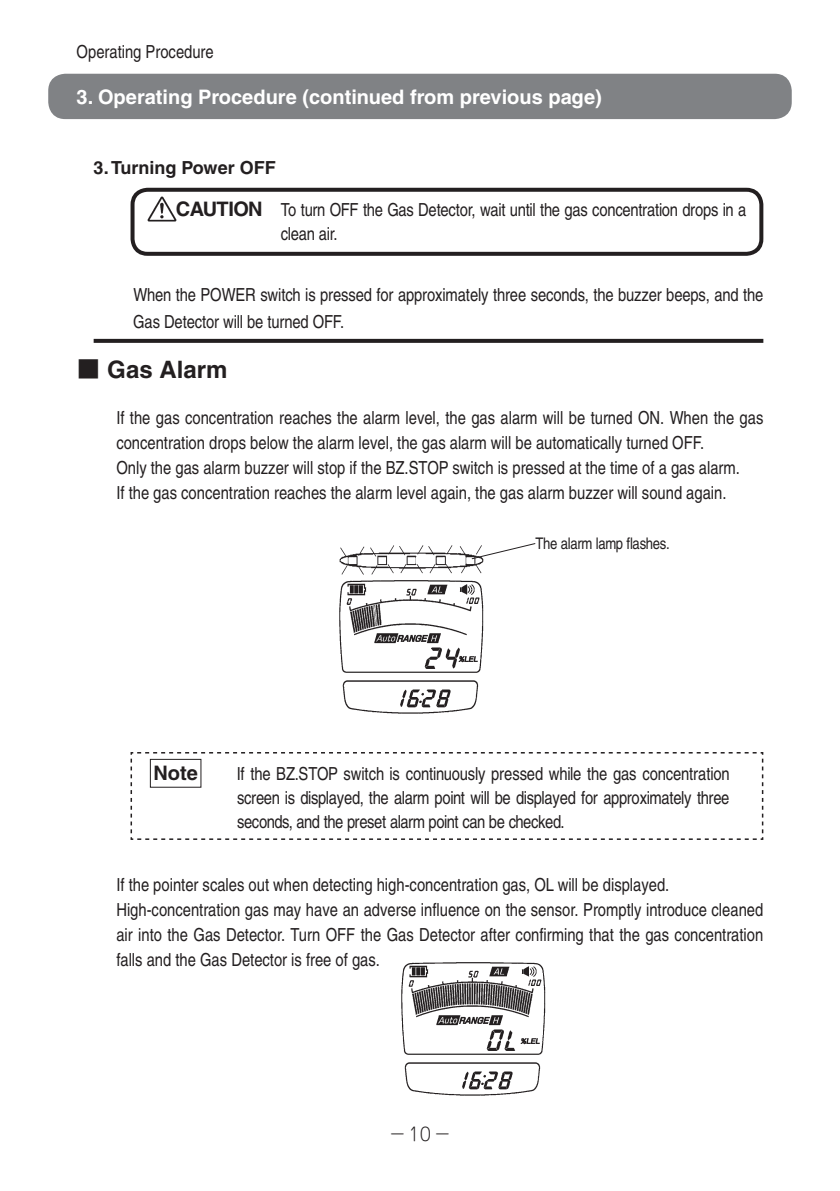
<style>
.page{position:relative;width:840px;height:1191px;background:#fff}
.page>*{position:absolute;margin:0;border:0;box-sizing:border-box;transform-origin:0 0}
.t1{font:700 24px "Helvetica";color:#231f20}
.t2{font:700 20px "Helvetica";color:#fff}
.t3{font:700 20px "Helvetica";color:#231f20}
.t4{font:condensed 18px/25px "Helvetica";color:#231f20}
.t5{font:700 18px "Helvetica";color:#231f20}
.t6{font:300 18px "Jun 101 Pro";color:#231f20}
.t7{font:condensed 16px "Helvetica";letter-spacing:-.02em;color:#231f20}
.s1{font-weight:700;font-stretch:normal;font-size:20px}
.s2{font-family:"Koz Go Pro";font-weight:800}
</style>
<div class="page">
<div style="left:48px;top:74px;width:743px;height:45px;background:#808285;border-radius:17px"></div>
<svg style="left:130px;top:752px;width:633px;height:88px"></svg>
<div style="left:130px;top:188px;width:633px;height:68px;border:4px solid #231f20;border-radius:15px"></div>
<img style="left:147px;top:196px;width:29px;height:26px">
<svg style="left:94px;top:339px;width:669px;height:4px;background:#2a2627"></svg>
<img style="left:401px;top:962px;width:145px;height:134px">
<img style="left:339px;top:580px;width:145px;height:134px">
<img style="left:339px;top:546px;width:145px;height:28px">
<svg style="left:471px;top:543px;width:64px;height:16px"></svg>
<p class="t4" style="left:77px;top:39px;width:139px">Operating Procedure</p>
<p class="t2" style="left:77px;top:84px;width:526px">3. Operating Procedure (continued from previous page)</p>
<p class="t5" style="left:94px;top:156px;width:183px">3. Turning Power OFF</p>
<p class="t4" style="left:281px;top:197px;width:466px;line-height:24px;text-indent:-105px"><span class="s1">CAUTION</span> To turn OFF the Gas Detector, wait until the gas concentration drops in a clean air.</p>
<p class="t4" style="left:133px;top:281px;width:631px;line-height:27px">When the POWER switch is pressed for approximately three seconds, the buzzer beeps, and the<br>Gas Detector will be turned OFF.</p>
<h1 class="t1" style="left:77px;top:355px;width:152px"><span class="s2">■</span> Gas Alarm</h1>
<p class="t4" style="left:116px;top:404px;width:648px">If the gas concentration reaches the alarm level, the gas alarm will be turned ON. When the gas concentration drops below the alarm level, the gas alarm will be automatically turned OFF.<br>Only the gas alarm buzzer will stop if the BZ.STOP switch is pressed at the time of a gas alarm.<br>If the gas concentration reaches the alarm level again, the gas alarm buzzer will sound again.</p>
<p class="t7" style="left:535px;top:533px;width:136px">The alarm lamp flashes.</p>
<p class="t3" style="left:153px;top:761px;width:46px">Note</p>
<p class="t4" style="left:237px;top:761px;width:494px;line-height:24px;text-align:justify">If the BZ.STOP switch is continuously pressed while the gas concentration screen is displayed, the alarm point will be displayed for approximately three seconds, and the preset alarm point can be checked.</p>
<p class="t4" style="left:116px;top:872px;width:648px">If the pointer scales out when detecting high-concentration gas, OL will be displayed.<br>High-concentration gas may have an adverse influence on the sensor. Promptly introduce cleaned air into the Gas Detector. Turn OFF the Gas Detector after confirming that the gas concentration falls and the Gas Detector is free of gas.</p>
<p class="t6" style="left:388px;top:1120px;width:65px">−10−</p>
</div>
